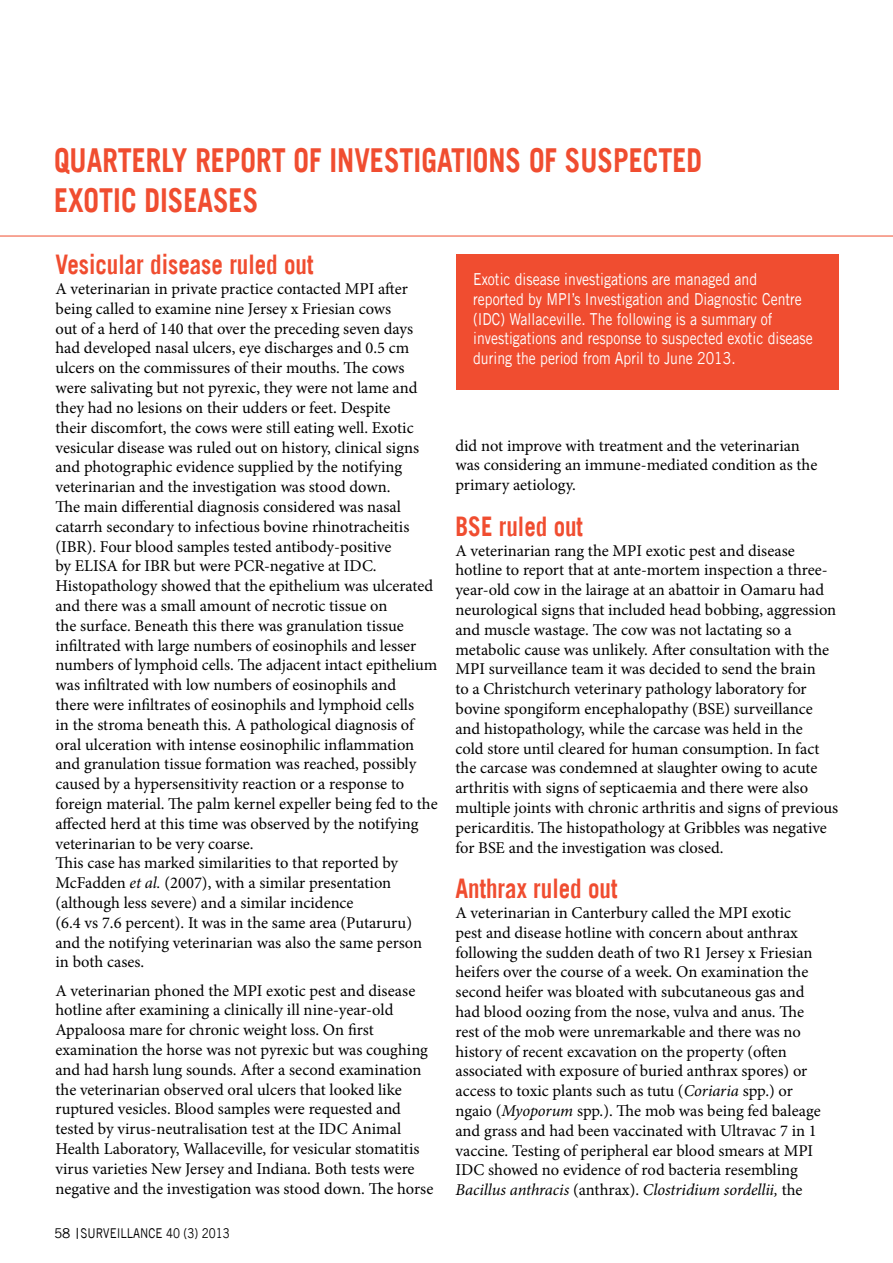
<style>
.page{position:relative;width:893px;height:1263px;background:#fff}
.page>*{position:absolute;margin:0;border:0;box-sizing:border-box;transform-origin:0 0}
.t1{font:700 33px/39.6px "Trade Gothic LT Std";color:#f04d30;scale:.85 1}
.t2{font:700 27px "Trade Gothic LT Std";color:#f04d30;scale:.85 1}
.t3{font:16.5px/19.8px "Minion Pro";color:#000}
.t4{font:16.5px/19.8px "Trade Gothic LT Std";color:#fff;scale:.85 1}
.t5{font:13.5px "Trade Gothic LT Std";color:#000}
.s1{font-style:italic}
</style>
<div class="page">
<div style="left:456px;top:255px;width:382px;height:135px;background:#f04d30"></div>
<hr style="left:0;top:236px;width:893px;height:1px;background:#f04d30">
<h1 class="t1" style="left:54px;top:140px;width:764px">QUARTERLY REPORT OF INVESTIGATIONS OF SUSPECTED<br>EXOTIC DIS EAS ES</h1>
<h2 class="t2" style="left:56px;top:248px;width:305px">Vesicular disease ruled out</h2>
<p class="t3" style="left:56px;top:279px;width:384px">A veterinarian in private practice contacted MPI after being called to examine nine Jersey x Friesian cows<br>out of a herd of 140 that over the preceding seven days had developed nasal ulcers, eye discharges and 0.5 cm ulcers on the commissures of their mouths. The cows were salivating but not pyrexic, they were not lame and they had no lesions on their udders or feet. Despite<br>their discomfort, the cows were still eating well. Exotic vesicular disease was ruled out on history, clinical signs and photographic evidence supplied by the notifying veterinarian and the investigation was stood down.<br>The main differential diagnosis considered was nasal catarrh secondary to infectious bovine rhinotracheitis (IBR). Four blood samples tested antibody-positive<br>by ELISA for IBR but were PCR-negative at IDC.<br>Histopathology showed that the epithelium was ulcerated and there was a small amount of necrotic tissue on<br>the surface. Beneath this there was granulation tissue infiltrated with large numbers of eosinophils and lesser numbers of lymphoid cells. The adjacent intact epithelium was infiltrated with low numbers of eosinophils and<br>there were infiltrates of eosinophils and lymphoid cells<br>in the stroma beneath this. A pathological diagnosis of oral ulceration with intense eosinophilic inflammation and granulation tissue formation was reached, possibly caused by a hypersensitivity reaction or a response to foreign material. The palm kernel expeller being fed to the affected herd at this time was observed by the notifying veterinarian to be very coarse.<br>This case has marked similarities to that reported by McFadden <span class="s1">et al.</span> (2007), with a similar presentation (although less severe) and a similar incidence<br>(6.4 vs 7.6 percent). It was in the same area (Putaruru) and the notifying veterinarian was also the same person in both cases.</p>
<p class="t3" style="left:56px;top:980px;width:379px">A veterinarian phoned the MPI exotic pest and disease hotline after examining a clinically ill nine-year-old Appaloosa mare for chronic weight loss. On first examination the horse was not pyrexic but was coughing and had harsh lung sounds. After a second examination the veterinarian observed oral ulcers that looked like ruptured vesicles. Blood samples were requested and tested by virus-neutralisation test at the IDC Animal Health Laboratory, Wallaceville, for vesicular stomatitis virus varieties New Jersey and Indiana. Both tests were negative and the investigation was stood down. The horse</p>
<p class="t5" style="left:54px;top:1225px;width:177px">58 surveillance 40 (3) 2013</p>
<p class="t4" style="left:473px;top:269px;width:401px">Exotic disease investigations are managed and<br>reported by MPI ’s I nvestigation and Diagnostic Centre<br>(I DC) Wallaceville. The following is a summary of investigations and response to suspected exotic disease during the period from April to June 2013.</p>
<p class="t3" style="left:455px;top:436px;width:363px">did not improve with treatment and the veterinarian was considering an immune-mediated condition as the primary aetiology.</p>
<h2 class="t2" style="left:455px;top:509px;width:152px">BSE ruled out</h2>
<p class="t3" style="left:455px;top:540px;width:384px">A veterinarian rang the MPI exotic pest and disease hotline to report that at ante-mortem inspection a three&shy;year-old cow in the lairage at an abattoir in Oamaru had neurological signs that included head bobbing, aggression and muscle wastage. The cow was not lactating so a metabolic cause was unlikely. After consultation with the MPI surveillance team it was decided to send the brain<br>to a Christchurch veterinary pathology laboratory for bovine spongiform encephalopathy (BSE) surveillance and histopathology, while the carcase was held in the<br>cold store until cleared for human consumption. In fact the carcase was condemned at slaughter owing to acute arthritis with signs of septicaemia and there were also multiple joints with chronic arthritis and signs of previous pericarditis. The histopathology at Gribbles was negative for BSE and the investigation was closed.</p>
<h2 class="t2" style="left:455px;top:872px;width:192px">Anthrax ruled out</h2>
<p class="t3" style="left:455px;top:903px;width:367px">A veterinarian in Canterbury called the MPI exotic pest and disease hotline with concern about anthrax following the sudden death of two R1 Jersey x Friesian heifers over the course of a week. On examination the second heifer was bloated with subcutaneous gas and had blood oozing from the nose, vulva and anus. The rest of the mob were unremarkable and there was no history of recent excavation on the property (often associated with exposure of buried anthrax spores) or access to toxic plants such as tutu (<span class="s1">Coriaria</span> spp.) or ngaio (<span class="s1">Myoporum</span> spp.). The mob was being fed baleage and grass and had been vaccinated with Ultravac 7 in 1 vaccine. Testing of peripheral ear blood smears at MPI IDC showed no evidence of rod bacteria resembling <span class="s1">Bacillus anthracis</span> (anthrax). <span class="s1">Clostridium sordellii,</span> the</p>
</div>
